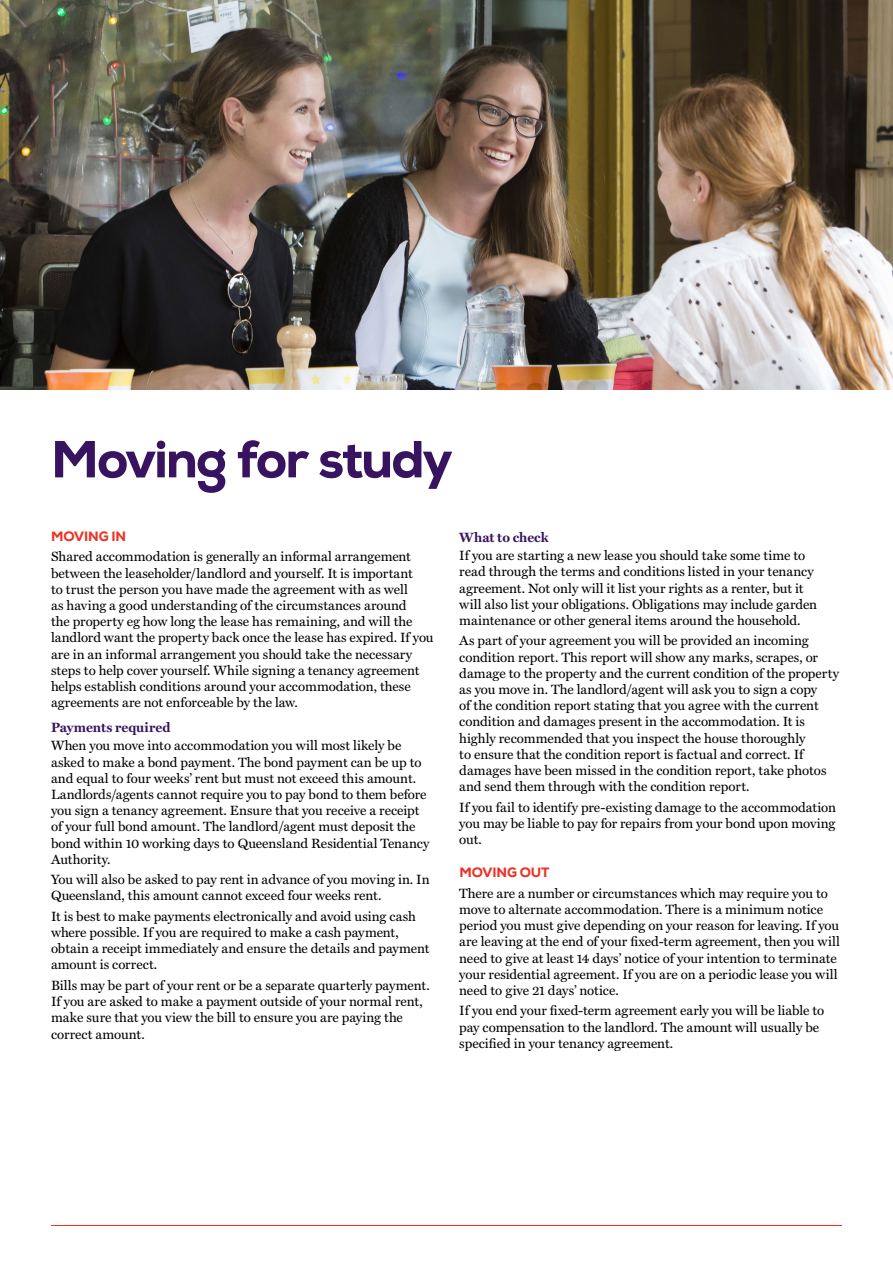
<style>
.page{position:relative;width:893px;height:1263px;background:#fff}
.page>*{position:absolute;margin:0;border:0;box-sizing:border-box;transform-origin:0 0}
.t1{font:800 52.05px "Nexa";letter-spacing:-.04em;color:#381460}
.t2{font:13.5px/16.2px "Miller Text";color:#000}
.t3{font:700 13.5px "Miller Text";letter-spacing:.005em;color:#381460}
.t4{font:800 13.5px "Nexa";letter-spacing:-.005em;color:#ee3124}
</style>
<div class="page">
<img style="left:0;top:0;width:893px;height:389px">
<hr style="left:51px;top:1225px;width:791px;height:1px;background:#ee3124">
<h1 class="t1" style="left:51px;top:426px;width:403px">Moving for study</h1>
<p class="t4" style="left:51px;top:528px;width:77px">MOVING IN</p>
<p class="t2" style="left:51px;top:548px;width:384px">Shared accommodation is generally an informal arrangement between the leaseholder/landlord and yourself. It is important<br>to trust the person you have made the agreement with as well<br>as having a good understanding of the circumstances around<br>the property eg how long the lease has remaining, and will the landlord want the property back once the lease has expired. If you are in an informal arrangement you should take the necessary steps to help cover yourself. While signing a tenancy agreement helps establish conditions around your accommodation, these agreements are not enforceable by the law.</p>
<p class="t3" style="left:51px;top:717px;width:121px">Payments required</p>
<p class="t2" style="left:51px;top:737px;width:380px">When you move into accommodation you will most likely be asked to make a bond payment. The bond payment can be up to and equal to four weeks’ rent but must not exceed this amount.<br>Landlords/agents cannot require you to pay bond to them before you sign a tenancy agreement. Ensure that you receive a receipt of your full bond amount. The landlord/agent must deposit the bond within 10 working days to Queensland Residential Tenancy Authority.</p>
<p class="t2" style="left:51px;top:870px;width:380px">You will also be asked to pay rent in advance of you moving in. In<br>Queensland, this amount cannot exceed four weeks rent.</p>
<p class="t2" style="left:51px;top:907px;width:380px">It is best to make payments electronically and avoid using cash where possible. If you are required to make a cash payment, obtain a receipt immediately and ensure the details and payment amount is correct.</p>
<p class="t2" style="left:51px;top:976px;width:380px">Bills may be part of your rent or be a separate quarterly payment.<br>If you are asked to make a payment outside of your normal rent, make sure that you view the bill to ensure you are paying the correct amount.</p>
<p class="t3" style="left:459px;top:527px;width:91px">What to check</p>
<p class="t2" style="left:459px;top:546px;width:359px">If you are starting a new lease you should take some time to read through the terms and conditions listed in your tenancy agreement. Not only will it list your rights as a renter, but it will also list your obligations. Obligations may include garden maintenance or other general items around the household.</p>
<p class="t2" style="left:459px;top:632px;width:381px">As part of your agreement you will be provided an incoming condition report. This report will show any marks, scrapes, or damage to the property and the current condition of the property as you move in. The landlord/agent will ask you to sign a copy<br>of the condition report stating that you agree with the current condition and damages present in the accommodation. It is highly recommended that you inspect the house thoroughly<br>to ensure that the condition report is factual and correct. If damages have been missed in the condition report, take photos and send them through with the condition report.</p>
<p class="t2" style="left:459px;top:798px;width:378px;text-align:justify">If you fail to identify pre-existing damage to the accommodation you may be liable to pay for repairs from your bond upon moving out.</p>
<p class="t4" style="left:459px;top:864px;width:92px">MOVING OUT</p>
<p class="t2" style="left:459px;top:884px;width:382px">There are a number or circumstances which may require you to move to alternate accommodation. There is a minimum notice period you must give depending on your reason for leaving. If you are leaving at the end of your fixed-term agreement, then you will need to give at least 14 days’ notice of your intention to terminate your residential agreement. If you are on a periodic lease you will need to give 21 days’ notice.</p>
<p class="t2" style="left:459px;top:1002px;width:367px">If you end your fixed-term agreement early you will be liable to pay compensation to the landlord. The amount will usually be specified in your tenancy agreement.</p>
</div>
